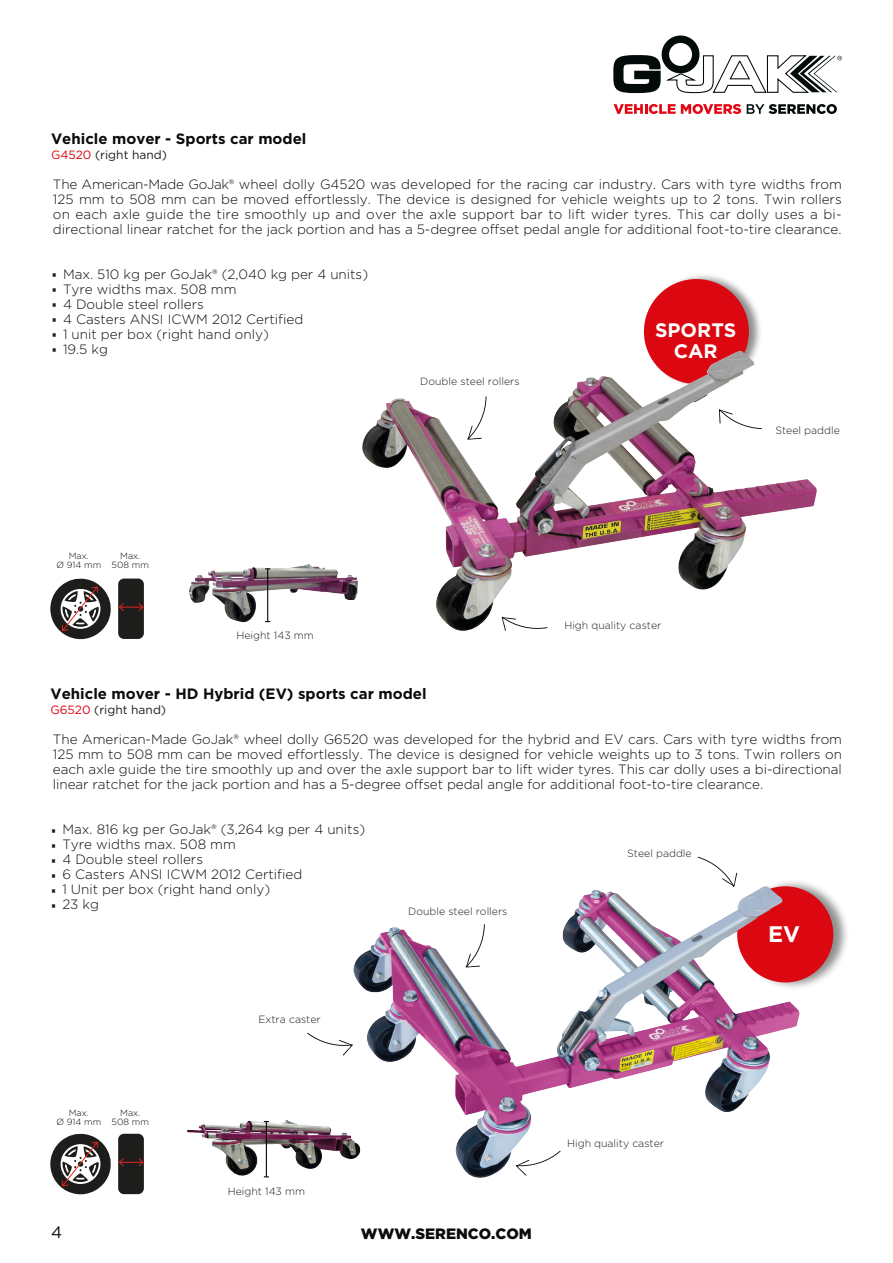
<style>
.page{position:relative;width:893px;height:1263px;background:#fff}
.page>*{position:absolute;margin:0;border:0;box-sizing:border-box;transform-origin:0 0}
.Platte-tekst-dik-midden-wit{font:700 22.5px "Gotham";color:#fff}
.Platte-tekst-dik-midden-wit-2{font:700 19.5px/21px "Gotham";color:#fff;text-align:center}
.t1{font:16.5px "Gotham";color:#0a0c09}
.Naam_artikel{font:700 15px "Gotham";color:#0a0c09}
.t2{font:900 15px "Gotham";color:#0a0c09}
.Platte_tekst{font:300 13.5px/15px "Gotham";letter-spacing:-.005em;color:#0a0c09;text-align:justify}
.Platte_tekst-bullets{font:300 13.5px "Gotham";color:#0a0c09}
.Art__Nummer{font:12px "Gotham";color:#1d1d1b}
.afmeting{font:300 10.5px "Gotham";color:#1d1d1b}
.Platte_tekst-bullets-2{font:300 9px "Gotham";color:#0a0c09}
.s1{color:#db0812}
.s2{font-family:"Titillium Text 25 L 400 wt";font-weight:400;font-size:12px;color:#1d1d1b}
</style>
<div class="page">
<svg style="left:747px;top:104px;width:90px;height:10px"></svg>
<svg style="left:613px;top:36px;width:229px;height:58px"></svg>
<svg style="left:613px;top:104px;width:128px;height:10px"></svg>
<div style="left:644px;top:272px;width:119px;height:119px;background:#1d1d1b;opacity:.5"></div>
<div style="left:644px;top:279px;width:105px;height:105px;background:#db0812;border-radius:50%"></div>
<div style="left:737px;top:878px;width:113px;height:112px;background:#1d1d1b;opacity:.5"></div>
<div style="left:737px;top:886px;width:96px;height:96px;background:#db0812;border-radius:50%"></div>
<svg style="left:741px;top:423px;width:21px;height:6px"></svg>
<svg style="left:697px;top:857px;width:40px;height:30px"></svg>
<svg style="left:307px;top:1032px;width:46px;height:24px"></svg>
<svg style="left:50px;top:578px;width:61px;height:61px"></svg>
<svg style="left:118px;top:578px;width:26px;height:61px;background:#2b2624"></svg>
<svg style="left:50px;top:1134px;width:61px;height:60px"></svg>
<svg style="left:118px;top:1134px;width:26px;height:60px;background:#282321"></svg>
<img style="left:354px;top:887px;width:408px;height:291px">
<img style="left:362px;top:351px;width:379px;height:280px">
<img style="left:192px;top:564px;width:116px;height:18px">
<hr style="left:267px;top:569px;width:1px;height:53px;background:#0a0c09">
<img style="left:187px;top:1120px;width:99px;height:19px">
<hr style="left:266px;top:1121px;width:1px;height:56px;background:#0a0c09">
<p class="Naam_artikel" style="left:51px;top:129px;width:257px">Vehicle mover - Sports car model</p>
<p class="Art__Nummer" style="left:51px;top:147px;width:117px"><span class="s1">G4520</span> (right hand)</p>
<p class="Platte_tekst" style="left:53px;top:176px;width:790px">The American-Made GoJak® wheel dolly G4520 was developed for the racing car industry. Cars with tyre widths from 125 mm to 508 mm can be moved effortlessly. The device is designed for vehicle weights up to 2 tons. Twin rollers on each axle guide the tire smoothly up and over the axle support bar to lift wider tyres. This car dolly uses a bi&shy;directional linear ratchet for the jack portion and has a 5-degree offset pedal angle for additional foot-to-tire clearance.</p>
<p class="Platte_tekst-bullets" style="left:51px;top:266px;width:319px"><span class="s2">•</span> Max. 510 kg per GoJak® (2,040 kg per 4 units)</p>
<p class="Platte_tekst-bullets" style="left:51px;top:281px;width:187px"><span class="s2">•</span> Tyre widths max. 508 mm</p>
<p class="Platte_tekst-bullets" style="left:51px;top:296px;width:154px"><span class="s2">•</span> 4 Double steel rollers</p>
<p class="Platte_tekst-bullets" style="left:51px;top:311px;width:254px"><span class="s2">•</span> 4 Casters ANSI ICWM 2012 Certified</p>
<p class="Platte_tekst-bullets" style="left:51px;top:326px;width:219px"><span class="s2">•</span> 1 unit per box (right hand only)</p>
<p class="Platte_tekst-bullets" style="left:51px;top:341px;width:58px"><span class="s2">•</span> 19.5 kg</p>
<p class="afmeting" style="left:420px;top:374px;width:101px">Double steel rollers</p>
<p class="Platte-tekst-dik-midden-wit-2" style="left:655px;top:320px;width:83px">SPORTS<br>CAR</p>
<p class="afmeting" style="left:775px;top:423px;width:66px">Steel paddle</p>
<p class="Platte_tekst-bullets-2" style="left:69px;top:550px;width:22px">Max.</p>
<p class="Platte_tekst-bullets-2" style="left:56px;top:559px;width:46px">Ø 914 mm</p>
<p class="Platte_tekst-bullets-2" style="left:120px;top:550px;width:22px">Max.</p>
<p class="Platte_tekst-bullets-2" style="left:112px;top:559px;width:39px">508 mm</p>
<p class="afmeting" style="left:236px;top:629px;width:79px">Height 143 mm</p>
<p class="Naam_artikel" style="left:50px;top:684px;width:378px">Vehicle mover - HD Hybrid (EV) sports car model</p>
<p class="Art__Nummer" style="left:50px;top:702px;width:117px"><span class="s1">G6520</span> (right hand)</p>
<p class="afmeting" style="left:564px;top:619px;width:99px">High quality caster</p>
<p class="Platte_tekst" style="left:53px;top:731px;width:790px">The American-Made GoJak® wheel dolly G6520 was developed for the hybrid and EV cars. Cars with tyre widths from 125 mm to 508 mm can be moved effortlessly. The device is designed for vehicle weights up to 3 tons. Twin rollers on each axle guide the tire smoothly up and over the axle support bar to lift wider tyres. This car dolly uses a bi-directional linear ratchet for the jack portion and has a 5-degree offset pedal angle for additional foot-to-tire clearance.</p>
<p class="Platte_tekst-bullets" style="left:50px;top:821px;width:316px"><span class="s2">•</span> Max. 816 kg per GoJak® (3,264 kg per 4 units)</p>
<p class="Platte_tekst-bullets" style="left:50px;top:836px;width:187px"><span class="s2">•</span> Tyre widths max. 508 mm</p>
<p class="Platte_tekst-bullets" style="left:50px;top:851px;width:154px"><span class="s2">•</span> 4 Double steel rollers</p>
<p class="Platte_tekst-bullets" style="left:50px;top:866px;width:253px"><span class="s2">•</span> 6 Casters ANSI ICWM 2012 Certified</p>
<p class="Platte_tekst-bullets" style="left:50px;top:881px;width:221px"><span class="s2">•</span> 1 Unit per box (right hand only)</p>
<p class="Platte_tekst-bullets" style="left:50px;top:896px;width:50px"><span class="s2">•</span> 23 kg</p>
<p class="afmeting" style="left:408px;top:904px;width:101px">Double steel rollers</p>
<p class="afmeting" style="left:627px;top:846px;width:66px">Steel paddle</p>
<p class="Platte_tekst-bullets-2" style="left:69px;top:1107px;width:22px">Max.</p>
<p class="Platte_tekst-bullets-2" style="left:56px;top:1116px;width:46px">Ø 914 mm</p>
<p class="Platte_tekst-bullets-2" style="left:120px;top:1107px;width:22px">Max.</p>
<p class="Platte_tekst-bullets-2" style="left:112px;top:1116px;width:39px">508 mm</p>
<p class="afmeting" style="left:258px;top:1012px;width:64px">Extra caster</p>
<p class="afmeting" style="left:228px;top:1185px;width:79px">Height 143 mm</p>
<p class="t1" style="left:51px;top:1221px;width:13px">4</p>
<p class="t2" style="left:361px;top:1223px;width:173px">WWW.SERENCO.COM</p>
<p class="afmeting" style="left:567px;top:1136px;width:98px">High quality caster</p>
<p class="Platte-tekst-dik-midden-wit" style="left:768px;top:919px;width:33px">EV</p>
</div>
